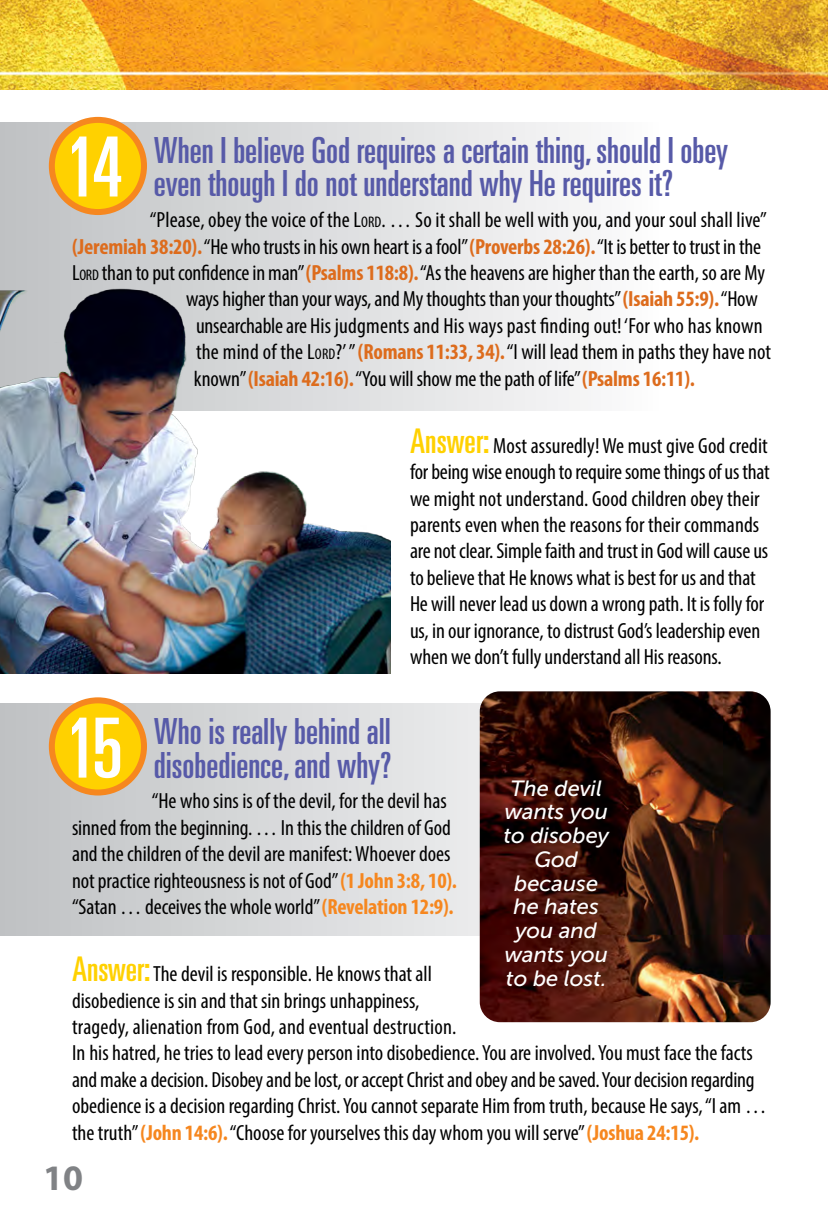
<style>
.page{position:relative;width:828px;height:1224px;background:#fff}
.page>*{position:absolute;margin:0;border:0;box-sizing:border-box;transform-origin:0 0}
.Question_Header{font:ultra-condensed 83px "Univers";color:#fff}
.Question_Header-2{font:ultra-condensed 36px/34px "Univers";color:#575aa8}
.t1{font:700 36px "Myriad Pro";color:#808285}
.Answer_Copy{font:condensed 22px/26.4px "Myriad Pro";color:#000}
.Below_Question{font:condensed 22px/26.4px "Myriad Pro";letter-spacing:-.005em;color:#000}
.Callout{font:italic 22px/23.8px "Museo Sans 500";color:#fff;text-align:center}
.s1{font-style:inherit}
.s2{font-size:15.4px}
.s3{font-weight:700;color:#dd6c1d}
.s4{font-family:"Univers";font-stretch:ultra-condensed;font-size:34px;color:#ffd100}
.s5{font-weight:700;color:#f6871f}
</style>
<div class="page">
<svg style="left:0;top:703px;width:480px;height:233px"></svg>
<div style="left:52px;top:700px;width:92px;height:93px;background:#ffd100;border-radius:50%"></div>
<div style="left:49px;top:697px;width:98px;height:99px;border:6px solid #f6871f;border-radius:50%"></div>
<div style="left:0;top:123px;width:658px;height:287px;background:linear-gradient(to right,#c0c0c0,#fbfcfd)"></div>
<div style="left:52px;top:120px;width:92px;height:92px;background:#ffd100;border-radius:50%"></div>
<div style="left:49px;top:117px;width:98px;height:98px;border:6px solid #f6871f;border-radius:50%"></div>
<img style="left:0;top:281px;width:391px;height:392px">
<img style="left:480px;top:691px;width:291px;height:331px">
<img style="left:0;top:0;width:828px;height:90px">
<p class="Question_Header" style="left:65px;top:120px;width:59px">14</p>
<p class="Question_Header-2" style="left:154px;top:133px;width:576px">When I believe God requires a certain thing, should I obey even though I do not understand why He requires it?</p>
<p class="Below_Question" style="left:150px;top:206px;width:619px">“Please, obey the voice of the <span class="s1">L</span><span class="s2">ORD</span>. … So it shall be well with you, and your soul shall live”</p>
<p class="Below_Question" style="left:72px;top:233px;width:691px"><span class="s3">(Jeremiah 38:20).</span> “He who trusts in his own heart is a fool” <span class="s3">(Proverbs 28:26).</span> “It is better to trust in the</p>
<p class="Below_Question" style="left:72px;top:259px;width:695px"><span class="s1">L</span><span class="s2">ORD</span> than to put confidence in man” <span class="s3">(Psalms 118:8).</span> “As the heavens are higher than the earth, so are My</p>
<p class="Below_Question" style="left:186px;top:286px;width:573px">ways higher than your ways, and My thoughts than your thoughts” <span class="s3">(Isaiah 55:9).</span> “How</p>
<p class="Below_Question" style="left:196px;top:312px;width:568px">unsearchable are His judgments and His ways past finding out! ‘For who has known</p>
<p class="Below_Question" style="left:196px;top:338px;width:577px">the mind of the <span class="s1">L</span><span class="s2">ORD</span>?’ ” <span class="s3">(Romans 11:33, 34).</span>“I will lead them in paths they have not</p>
<p class="Below_Question" style="left:194px;top:365px;width:502px">known” <span class="s3">(Isaiah 42:16).</span> “You will show me the path of life” <span class="s3">(Psalms 16:11).</span></p>
<p class="Answer_Copy" style="left:410px;top:432px;width:361px"><span class="s4">Answer:</span> Most assuredly! We must give God credit for being wise enough to require some things of us that we might not understand. Good children obey their parents even when the reasons for their commands are not clear. Simple faith and trust in God will cause us to believe that He knows what is best for us and that He will never lead us down a wrong path. It is folly for us, in our ignorance, to distrust God’s leadership even when we don’t fully understand all His reasons.</p>
<p class="Question_Header" style="left:65px;top:701px;width:59px">15</p>
<p class="Question_Header-2" style="left:154px;top:714px;width:239px">Who is really behind all disobedience, and why?</p>
<p class="Below_Question" style="left:72px;top:788px;width:387px;text-indent:80px">“He who sins is of the devil, for the devil has sinned from the beginning. … In this the children of God and the children of the devil are manifest: Whoever does not practice righteousness is not of God” <span class="s5">(1 John 3:8, 10). </span>“Satan … deceives the whole world” <span class="s5">(Revelation 12:9).</span></p>
<p class="Callout" style="left:503px;top:776px;width:107px">The devil wants you to disobey<br>God because he hates you and wants you to be lost.</p>
<p class="Answer_Copy" style="left:72px;top:960px;width:696px"><span class="s4">Answer:</span> The devil is responsible. He knows that all<br>disobedience is sin and that sin brings unhappiness,<br>tragedy, alienation from God, and eventual destruction.<br>In his hatred, he tries to lead every person into disobedience. You are involved. You must face the facts and make a decision. Disobey and be lost, or accept Christ and obey and be saved. Your decision regarding obedience is a decision regarding Christ. You cannot separate Him from truth, because He says, “I am … the truth” <span class="s5">(John 14:6).</span> “Choose for yourselves this day whom you will serve” <span class="s5">(Joshua 24:15).</span></p>
<h2 class="t1" style="left:43px;top:1155px;width:41px">10</h2>
</div>
